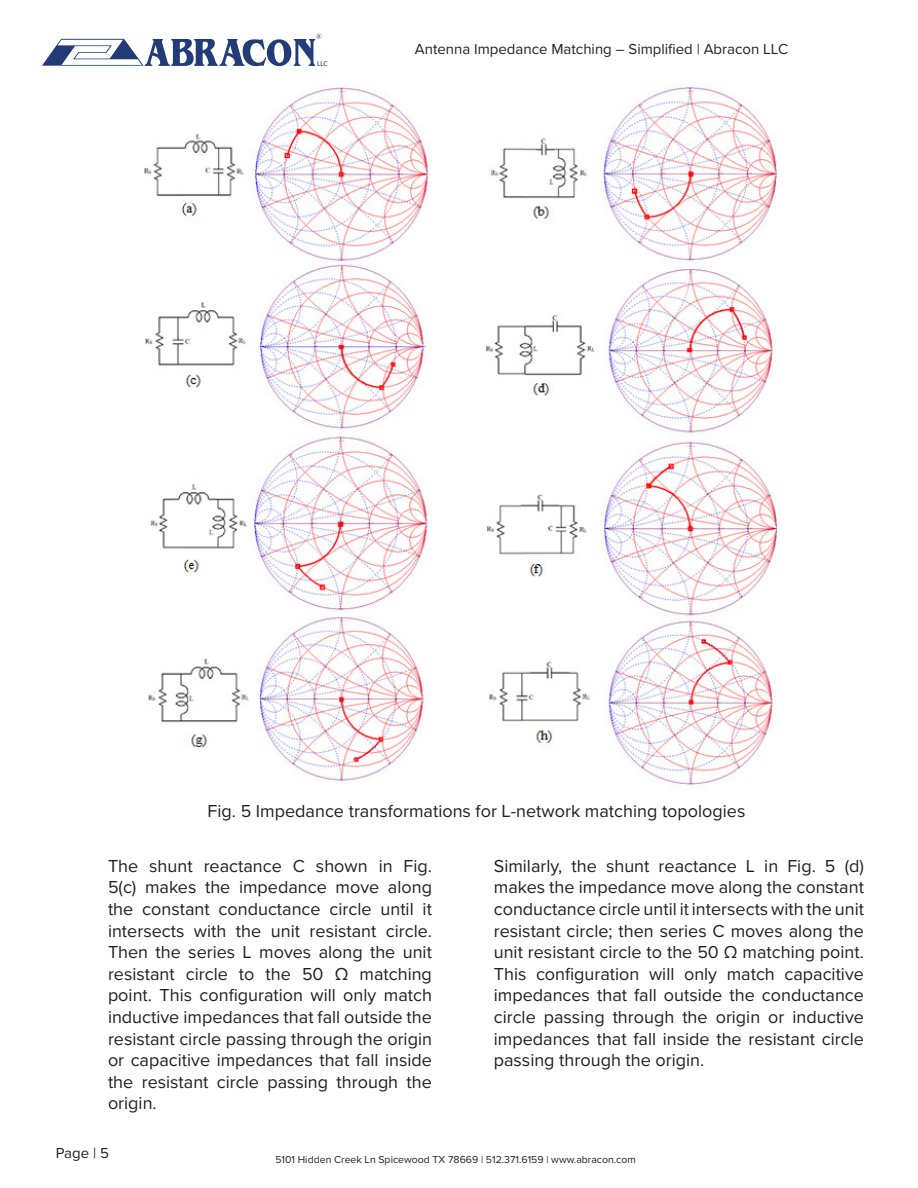
<style>
.page{position:relative;width:918px;height:1188px;background:#fff}
.page>*{position:absolute;margin:0;border:0;box-sizing:border-box;transform-origin:0 0}
.t1{font:18px/21.6px "Proxima Nova";color:#231f20;text-align:justify}
.t2{font:15px "Proxima Nova";color:#231f20}
.t3{font:10.5px "Proxima Nova";color:#231f20}
.t4{font:700 7.05px "Trajan Pro";color:#223a75}
</style>
<div class="page">
<svg style="left:42px;top:34px;width:279px;height:32px"></svg>
<img style="left:144px;top:83px;width:639px;height:706px">
<p class="t4" style="left:317px;top:59px;width:12px">LLC</p>
<p class="t2" style="left:415px;top:38px;width:375px">Antenna Impedance Matching – Simplified | Abracon LLC</p>
<p class="t1" style="left:208px;top:800px;width:539px">Fig. 5 Impedance transformations for L-network matching topologies</p>
<p class="t1" style="left:108px;top:854px;width:326px">The shunt reactance C shown in Fig.<br>5(c) makes the impedance move along the constant conductance circle until it intersects with the unit resistant circle.<br>Then the series L moves along the unit resistant circle to the 50 Ω matching point. This configuration will only match inductive impedances that fall outside the resistant circle passing through the origin or capacitive impedances that fall inside the resistant circle passing through the origin.</p>
<p class="t1" style="left:494px;top:854px;width:372px">Similarly, the shunt reactance L in Fig. 5 (d) makes the impedance move along the constant conductance circle until it intersects with the unit resistant circle; then series C moves along the unit resistant circle to the 50 Ω matching point.<br>This configuration will only match capacitive impedances that fall outside the conductance circle passing through the origin or inductive impedances that fall inside the resistant circle passing through the origin.</p>
<p class="t2" style="left:56px;top:1142px;width:55px">Page | 5</p>
<p class="t3" style="left:275px;top:1151px;width:362px">5101 Hidden Creek Ln Spicewood TX 78669 | 512.371.6159 | www.abracon.com</p>
</div>
